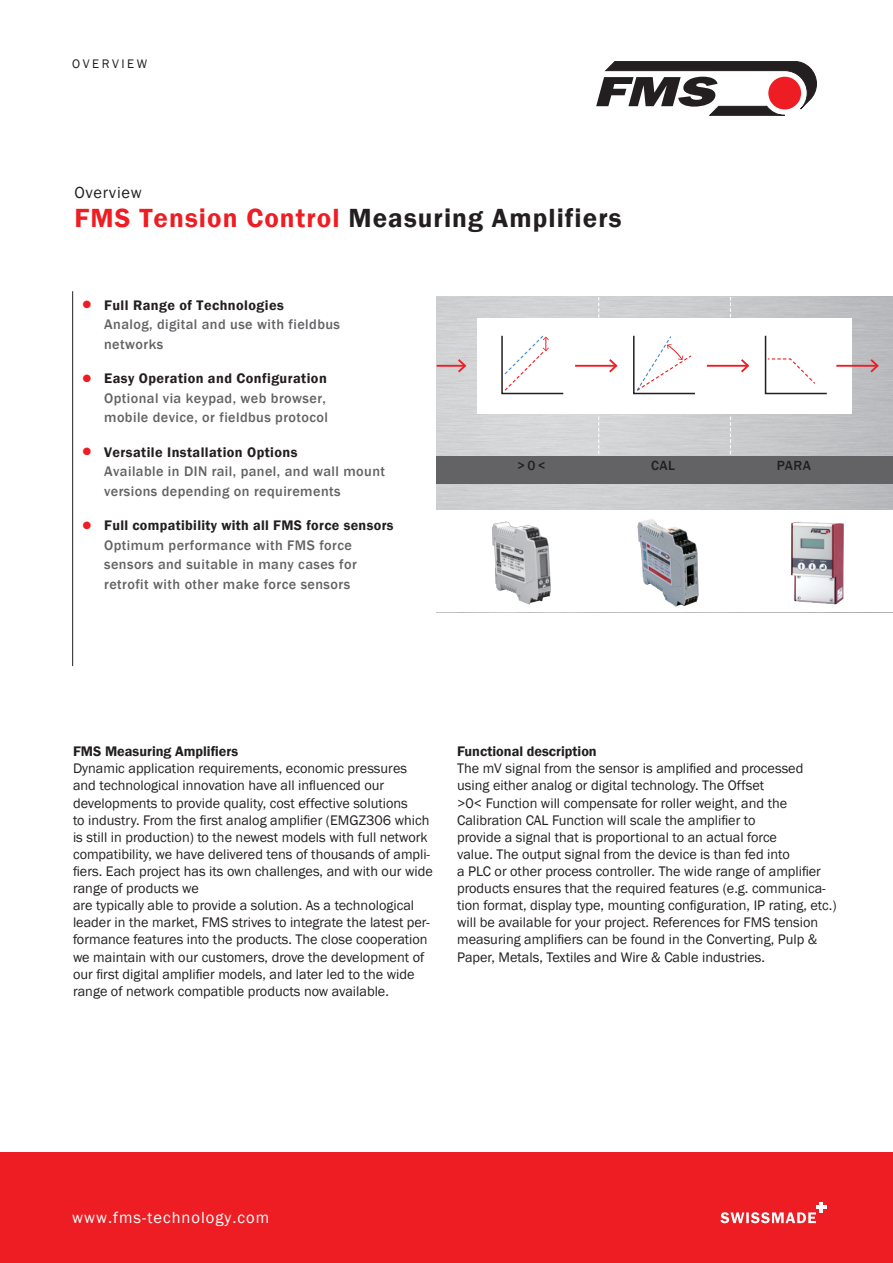
<style>
.page{position:relative;width:893px;height:1263px;background:#fff}
.page>*{position:absolute;margin:0;border:0;box-sizing:border-box;transform-origin:0 0}
.t1{font:600 27px "Franklin Gothic";letter-spacing:.04em;color:#231f20}
.t2{font:16.5px "Franklin Gothic";letter-spacing:.06em;color:#fff}
.t3{font:16.5px "Franklin Gothic";letter-spacing:.04em;color:#231f20}
.t4{font:14.25px/17.1px "Franklin Gothic";color:#231f20}
.t5{font:500 14.25px/19.5px "Franklin Gothic";letter-spacing:.03em;color:#636366}
.t6{font:600 14.25px "Franklin Gothic";color:#231f20}
.t7{font:500 13.65px "Franklin Gothic";letter-spacing:.04em;color:#231f20}
.t8{font:12.75px "Franklin Gothic";letter-spacing:.2em;color:#231f20}
.s1{color:#ee1d23}
.s2{font-weight:600;color:#231f20}
</style>
<div class="page">
<hr style="left:72px;top:291px;width:1px;height:375px;background:#231f20">
<svg style="left:596px;top:61px;width:221px;height:54px"></svg>
<div style="left:0;top:1152px;width:893px;height:111px;background:#ee1d23"></div>
<hr style="left:816px;top:1205px;width:11px;height:4px;background:#fff">
<svg style="left:720px;top:1202px;width:103px;height:21px"></svg>
<svg style="left:598px;top:297px;width:1px;height:159px"></svg>
<svg style="left:730px;top:300px;width:1px;height:156px"></svg>
<div style="left:477px;top:318px;width:375px;height:96px;background:#fff"></div>
<hr style="left:707px;top:365px;width:41px;height:2px;background:#ee1d23">
<svg style="left:739px;top:359px;width:11px;height:14px"></svg>
<hr style="left:836px;top:365px;width:41px;height:2px;background:#ee1d23">
<svg style="left:868px;top:357px;width:12px;height:17px"></svg>
<hr style="left:575px;top:365px;width:41px;height:2px;background:#ee1d23">
<svg style="left:607px;top:359px;width:11px;height:14px"></svg>
<hr style="left:437px;top:365px;width:28px;height:2px;background:#ee1d23">
<svg style="left:456px;top:357px;width:12px;height:17px"></svg>
<svg style="left:764px;top:335px;width:63px;height:60px"></svg>
<div style="left:437px;top:456px;width:456px;height:28px;background:#636366"></div>
<img style="left:492px;top:522px;width:20px;height:70px">
<img style="left:637px;top:519px;width:62px;height:88px">
<img style="left:791px;top:521px;width:53px;height:84px">
<svg style="left:501px;top:335px;width:63px;height:60px"></svg>
<svg style="left:633px;top:335px;width:63px;height:60px"></svg>
<p class="t8" style="left:72px;top:56px;width:76px">OVERVIEW</p>
<p class="t3" style="left:74px;top:182px;width:69px">Overview</p>
<h1 class="t1" style="left:74px;top:201px;width:549px"><span class="s1">FMS Tension Control</span> Measuring Amplifiers</h1>
<p class="t5" style="left:104px;top:295px;width:237px;text-indent:-21px"><span class="s1">●</span> <span class="s2">Full Range of Technologies<br></span>Analog, digital and use with fieldbus networks</p>
<p class="t5" style="left:104px;top:369px;width:225px;text-indent:-21px"><span class="s1">●</span> <span class="s2">Easy Operation and Configuration<br></span>Optional via keypad, web browser, mobile device, or fieldbus protocol</p>
<p class="t5" style="left:104px;top:442px;width:282px;text-indent:-21px"><span class="s1">●</span> <span class="s2">Versatile Installation Options<br></span>Available in DIN rail, panel, and wall mount versions depending on requirements</p>
<p class="t5" style="left:104px;top:516px;width:291px;text-indent:-21px"><span class="s1">●</span> <span class="s2">Full compatibility with all FMS force sensors </span>Optimum performance with FMS force sensors and suitable in many cases for retrofit with other make force sensors</p>
<p class="t7" style="left:517px;top:456px;width:30px">&gt;0&lt;</p>
<p class="t7" style="left:651px;top:456px;width:25px">CAL</p>
<p class="t7" style="left:777px;top:456px;width:36px">PARA</p>
<p class="t6" style="left:73px;top:743px;width:167px">FMS Measuring Amplifiers</p>
<p class="t4" style="left:73px;top:760px;width:361px">Dynamic application requirements, economic pressures and technological innovation have all influenced our developments to provide quality, cost effective solutions<br>to industry. From the first analog amplifier (EMGZ306 which is still in production) to the newest models with full network compatibility, we have delivered tens of thousands of ampli&shy;fiers. Each project has its own challenges, and with our wide range of products we<br>are typically able to provide a solution. As a technological leader in the market, FMS strives to integrate the latest per&shy;formance features into the products. The close cooperation we maintain with our customers, drove the development of our first digital amplifier models, and later led to the wide range of network compatible products now available.</p>
<p class="t6" style="left:457px;top:743px;width:141px">Functional description</p>
<p class="t4" style="left:457px;top:760px;width:381px">The mV signal from the sensor is amplified and processed using either analog or digital technology. The Offset<br>&gt;0&lt; Function will compensate for roller weight, and the Calibration CAL Function will scale the amplifier to<br>provide a signal that is proportional to an actual force<br>value. The output signal from the device is than fed into<br>a PLC or other process controller. The wide range of amplifier products ensures that the required features (e.g. communica&shy;tion format, display type, mounting configuration, IP rating, etc.) will be available for your project. References for FMS tension measuring amplifiers can be found in the Converting, Pulp &amp; Paper, Metals, Textiles and Wire &amp; Cable industries.</p>
<p class="t2" style="left:72px;top:1207px;width:198px">www.fms-technology.com</p>
</div>
